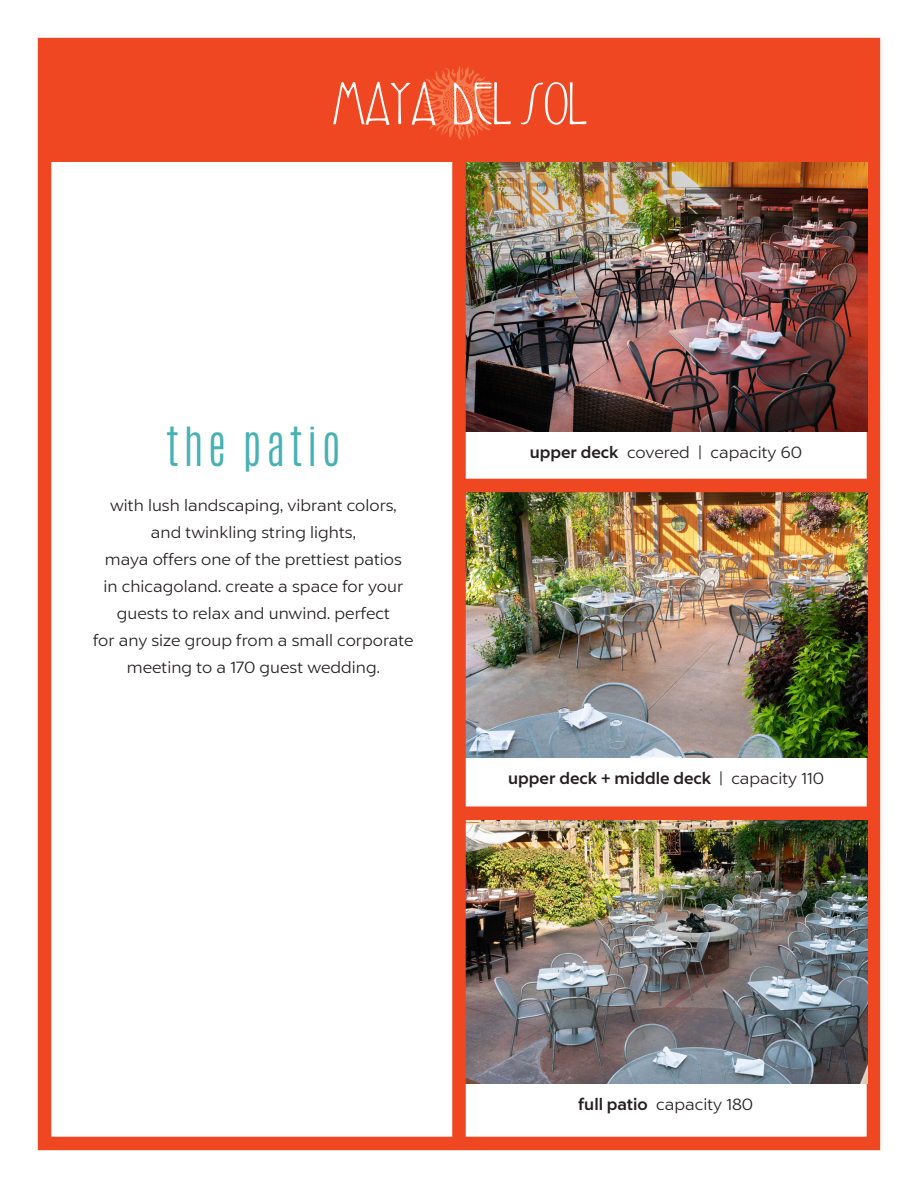
<style>
.page{position:relative;width:918px;height:1188px;background:#fff}
.page>*{position:absolute;margin:0;border:0;box-sizing:border-box;transform-origin:0 0}
.t1{font:300 45px "Antonio";letter-spacing:.1em;color:#48b1b2}
.t2{font:16.5px/27px "Liszt FY";color:#231f20;text-align:center}
.t3{font:700 16.5px "Liszt FY";color:#231f20}
.s1{font-weight:700}
.s2{font-weight:400}
</style>
<div class="page">
<div style="left:38px;top:38px;width:842px;height:1112px;border:14px solid #ef4722"></div>
<img style="left:466px;top:161px;width:401px;height:270px">
<img style="left:466px;top:492px;width:401px;height:265px">
<img style="left:466px;top:820px;width:401px;height:263px">
<div style="left:50px;top:50px;width:827px;height:111px;background:#ef4722"></div>
<svg style="left:333px;top:66px;width:254px;height:74px"></svg>
<div style="left:461px;top:479px;width:416px;height:13px;background:#ef4722"></div>
<div style="left:452px;top:154px;width:14px;height:986px;background:#ef4722"></div>
<div style="left:458px;top:806px;width:416px;height:14px;background:#ef4722"></div>
<p class="t1" style="left:166px;top:415px;width:176px">the patio</p>
<p class="t2" style="left:93px;top:492px;width:322px">with lush landscaping, vibrant colors, and twinkling string lights,<br>maya offers one of the prettiest patios<br>in chicagoland. create a space for your guests to relax and unwind. perfect<br>for any size group from a small corporate meeting to a 170 guest wedding.</p>
<p class="t2" style="left:530px;top:439px;width:274px"><span class="s1">upper deck</span> covered | capacity 60</p>
<p class="t3" style="left:508px;top:768px;width:317px">upper deck + middle deck <span class="s2">| capacity 110</span></p>
<p class="t2" style="left:579px;top:1091px;width:176px"><span class="s1">full patio</span> capacity 180</p>
</div>
